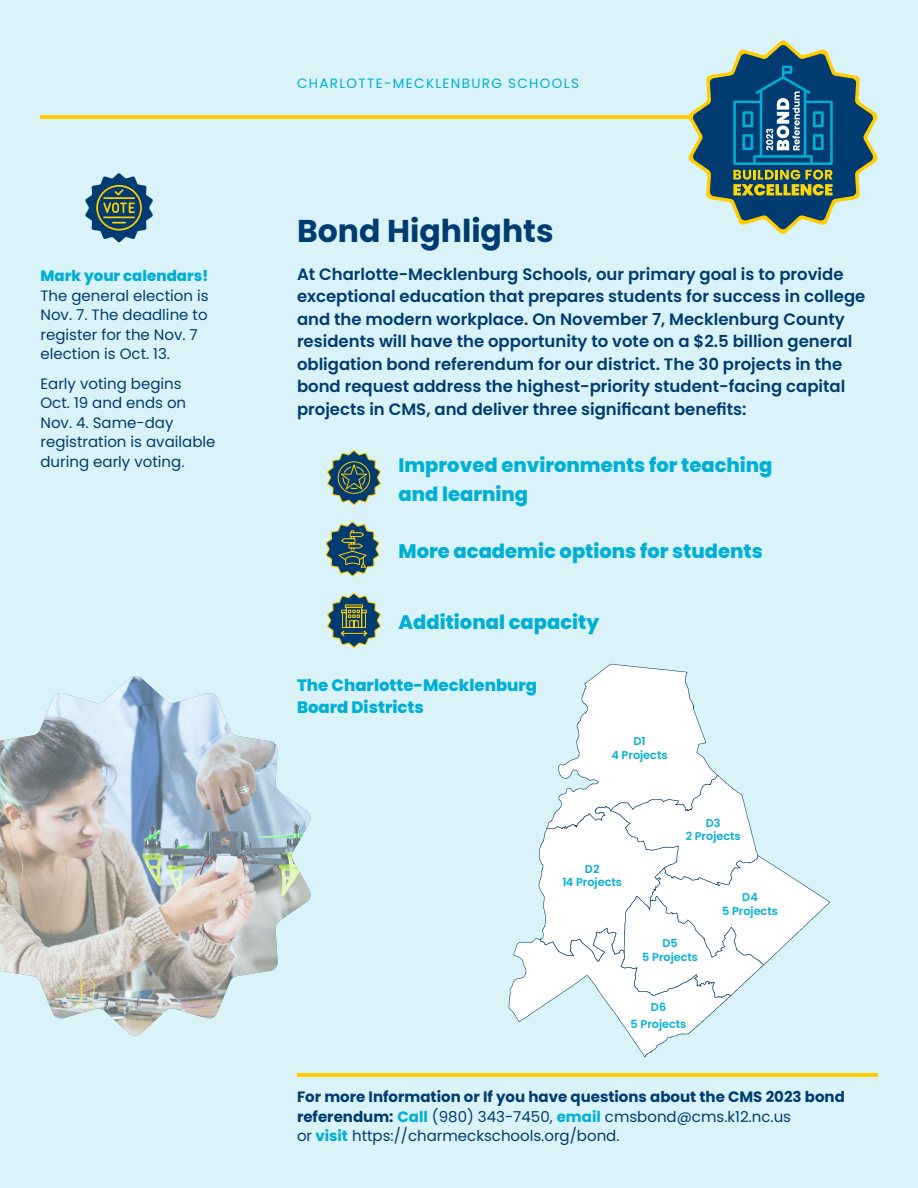
<style>
.page{position:relative;width:918px;height:1188px;background:#d9f3f9}
.page>*{position:absolute;margin:0;border:0;box-sizing:border-box;transform-origin:0 0}
.t1{font:700 31.5px "Poppins";color:#003c71}
.t2{font:800 19.5px "Poppins";color:#00afd7}
.t3{font:600 16.5px/22.5px "Poppins";color:#003c71}
.t4{font:800 16.5px "Poppins";color:#00afd7}
.t5{font:15px/19.5px "Poppins";color:#003c71}
.t6{font:700 15px/19.5px "Poppins";color:#003c71}
.t7{font:800 15px "Poppins";color:#00afd7}
.t8{font:13.5px "Poppins";letter-spacing:.1em;color:#00afd7}
.t9{font:600 11.25px/13.5px "Poppins";color:#00afd7;text-align:center}
.s1{color:#00afd7}
.s2{font-weight:400}
.s3{font-weight:700;color:#00afd7}
</style>
<div class="page">
<hr style="left:40px;top:115px;width:817px;height:4px;background:#ffcd00">
<svg style="left:85px;top:173px;width:68px;height:69px"></svg>
<img style="left:0;top:676px;width:311px;height:360px">
<svg style="left:688px;top:40px;width:190px;height:194px"></svg>
<hr style="left:297px;top:1073px;width:581px;height:4px;background:#ffcd00">
<svg style="left:327px;top:450px;width:54px;height:55px"></svg>
<svg style="left:325px;top:521px;width:55px;height:56px"></svg>
<svg style="left:327px;top:593px;width:54px;height:55px"></svg>
<svg style="left:509px;top:664px;width:321px;height:393px"></svg>
<p class="t7" style="left:40px;top:267px;width:170px">Mark your calendars!</p>
<p class="t5" style="left:40px;top:286px;width:170px">The general election is<br>Nov. 7. The deadline to register for the Nov. 7 election is Oct. 13.</p>
<p class="t5" style="left:40px;top:374px;width:143px">Early voting begins</p>
<p class="t5" style="left:40px;top:393px;width:147px">Oct. 19 and ends on</p>
<p class="t5" style="left:40px;top:413px;width:134px">Nov. 4. Same-day</p>
<p class="t5" style="left:40px;top:432px;width:176px">registration is available during early voting.</p>
<p class="t8" style="left:297px;top:76px;width:283px">CHARLOTTE-MECKLENBURG SCHOOLS</p>
<p class="t1" style="left:297px;top:213px;width:258px">Bond Highlights</p>
<p class="t3" style="left:297px;top:263px;width:570px">At Charlotte-Mecklenburg Schools, our primary goal is to provide exceptional education that prepares students for success in college and the modern workplace. On November 7, Mecklenburg County residents will have the opportunity to vote on a $2.5 billion general</p>
<p class="t3" style="left:297px;top:353px;width:550px">obligation bond referendum for our district. The 30 projects in the bond request address the highest-priority student-facing capital projects in CMS, and deliver three significant benefits:</p>
<p class="t2" style="left:399px;top:454px;width:376px">Improved environments for teaching</p>
<p class="t2" style="left:399px;top:482px;width:131px">and learning</p>
<p class="t2" style="left:399px;top:539px;width:366px">More academic options for students</p>
<p class="t2" style="left:399px;top:611px;width:202px">Additional capacity</p>
<p class="t4" style="left:297px;top:675px;width:242px">The Charlotte-Mecklenburg</p>
<p class="t4" style="left:297px;top:698px;width:128px">Board Districts</p>
<p class="t9" style="left:612px;top:735px;width:57px">D1<br>4 Projects</p>
<p class="t9" style="left:562px;top:863px;width:61px">D2<br>14 Projects</p>
<p class="t9" style="left:686px;top:817px;width:57px">D3<br>2 Projects</p>
<p class="t9" style="left:722px;top:892px;width:57px">D4<br>5 Projects</p>
<p class="t9" style="left:642px;top:938px;width:57px">D5<br>5 Projects</p>
<p class="t9" style="left:631px;top:999px;width:57px;line-height:17.1px">D6<br>5 Projects</p>
<p class="t6" style="left:297px;top:1088px;width:549px">For more Information or If you have questions about the CMS 2023 bond referendum: <span class="s1">Call</span> <span class="s2">(980) 343-7450,</span> <span class="s1">email</span> <span class="s2">cmsbond@cms.k12.nc.us</span></p>
<p class="t5" style="left:297px;top:1127px;width:324px">or <span class="s3">visit</span> https://charmeckschools.org/bond.</p>
</div>
